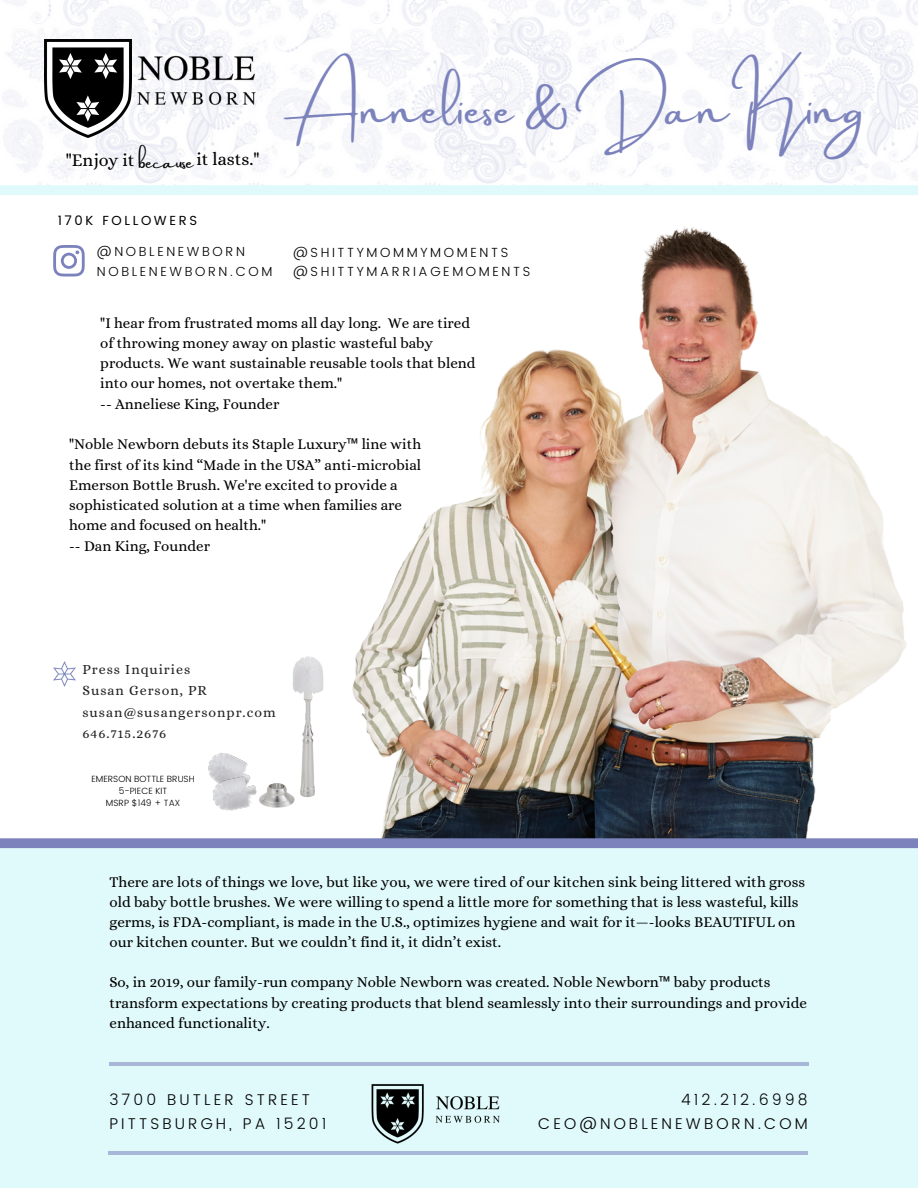
<style>
.page{position:relative;width:918px;height:1188px;background:#fff}
.page>*{position:absolute;margin:0;border:0;box-sizing:border-box;transform-origin:0 0}
.t1{font:43.35px "Amsterdam Two";letter-spacing:.03em;color:#7c83bc}
.t2{font:18px "Alice";color:#000}
.t3{font:17.7px "Amsterdam Two";color:#000}
.t4{font:300 15.6px "Poppins";letter-spacing:.2em;color:#000}
.t5{font:15px/20.2px "Alice";color:#000}
.t6{font:13.95px "Alice";letter-spacing:.07em;color:#222}
.t7{font:300 13.2px "Poppins";letter-spacing:.2em;color:#000}
.t8{font:13.2px "Poppins";letter-spacing:.2em;color:#000}
.t9{font:300 9px/12px "Poppins";color:#000;text-align:center}
.s1{font-family:"Noto Sans"}
</style>
<div class="page">
<img style="left:368px;top:226px;width:539px;height:612px">
<div style="left:0;top:843px;width:918px;height:345px;background:#e0f9fa"></div>
<img style="left:2px;top:0;width:916px;height:185px">
<hr style="left:108px;top:1152px;width:700px;height:3px;background:#7c83bc">
<hr style="left:109px;top:1063px;width:700px;height:3px;background:#7c83bc">
<img style="left:371px;top:1084px;width:129px;height:60px">
<svg style="left:53px;top:245px;width:32px;height:32px"></svg>
<img style="left:54px;top:662px;width:21px;height:25px">
<div style="left:0;top:185px;width:918px;height:10px;background:#e0f9fa"></div>
<svg style="left:0;top:838px;width:918px;height:10px;background:#7b82ba"></svg>
<svg style="left:845px;top:750px;width:7px;height:7px"></svg>
<svg style="left:820px;top:708px;width:25px;height:33px"></svg>
<img style="left:194px;top:635px;width:204px;height:205px">
<img style="left:194px;top:734px;width:71px;height:71px">
<img style="left:199px;top:762px;width:65px;height:62px">
<img style="left:131px;top:19px;width:136px;height:130px">
<img style="left:45px;top:39px;width:86px;height:98px">
<p class="t2" style="left:66px;top:149px;width:70px">"Enjoy it</p>
<p class="t3" style="left:139px;top:152px;width:56px">because</p>
<p class="t2" style="left:196px;top:149px;width:65px">it lasts."</p>
<p class="t1" style="left:297px;top:86px;width:568px">Anneliese &amp; Dan King</p>
<p class="t8" style="left:58px;top:213px;width:141px">170K FOLLOWERS</p>
<p class="t7" style="left:97px;top:244px;width:149px">@NOBLENEWBORN</p>
<p class="t7" style="left:97px;top:264px;width:177px">NOBLENEWBORN.COM</p>
<p class="t7" style="left:293px;top:244px;width:217px">@SHITTYMOMMYMOMENTS</p>
<p class="t7" style="left:293px;top:264px;width:239px">@SHITTYMARRIAGEMOMENTS</p>
<p class="t5" style="left:100px;top:312px;width:377px">"I hear from frustrated moms all day long. We are tired of throwing money away on plastic wasteful baby products. We want sustainable reusable tools that blend into our homes, not overtake them."</p>
<p class="t5" style="left:100px;top:393px;width:181px">-- Anneliese King, Founder</p>
<p class="t5" style="left:69px;top:434px;width:354px">"Noble Newborn debuts its Staple Luxury<span class="s1">™</span> line with the first of its kind “Made in the USA” anti-microbial Emerson Bottle Brush. We're excited to provide a sophisticated solution at a time when families are home and focused on health."</p>
<p class="t5" style="left:69px;top:536px;width:142px">-- Dan King, Founder</p>
<p class="t6" style="left:82px;top:661px;width:109px">Press Inquiries</p>
<p class="t6" style="left:82px;top:683px;width:126px">Susan Gerson, PR</p>
<p class="t6" style="left:82px;top:704px;width:195px">susan@susangersonpr.com</p>
<p class="t6" style="left:82px;top:725px;width:85px">646.715.2676</p>
<p class="t9" style="left:92px;top:773px;width:105px">EMERSON BOTTLE BRUSH<br>5-PIECE KIT</p>
<p class="t9" style="left:106px;top:797px;width:76px">MSRP $149 + TAX</p>
<p class="t5" style="left:109px;top:872px;width:697px">There are lots of things we love, but like you, we were tired of our kitchen sink being littered with gross old baby bottle brushes. We were willing to spend a little more for something that is less wasteful, kills germs, is FDA-compliant, is made in the U.S., optimizes hygiene and wait for it—-looks BEAUTIFUL on our kitchen counter. But we couldn’t find it, it didn’t exist.</p>
<p class="t5" style="left:109px;top:972px;width:699px">So, in 2019, our family-run company Noble Newborn was created. Noble Newborn<span class="s1">™</span> baby products transform expectations by creating products that blend seamlessly into their surroundings and provide enhanced functionality.</p>
<p class="t4" style="left:109px;top:1090px;width:202px">3700 BUTLER STREET</p>
<p class="t4" style="left:109px;top:1115px;width:219px">PITTSBURGH, PA 15201</p>
<p class="t4" style="left:681px;top:1090px;width:128px">412.212.6998</p>
<p class="t4" style="left:538px;top:1115px;width:271px">CEO@NOBLENEWBORN.COM</p>
</div>
